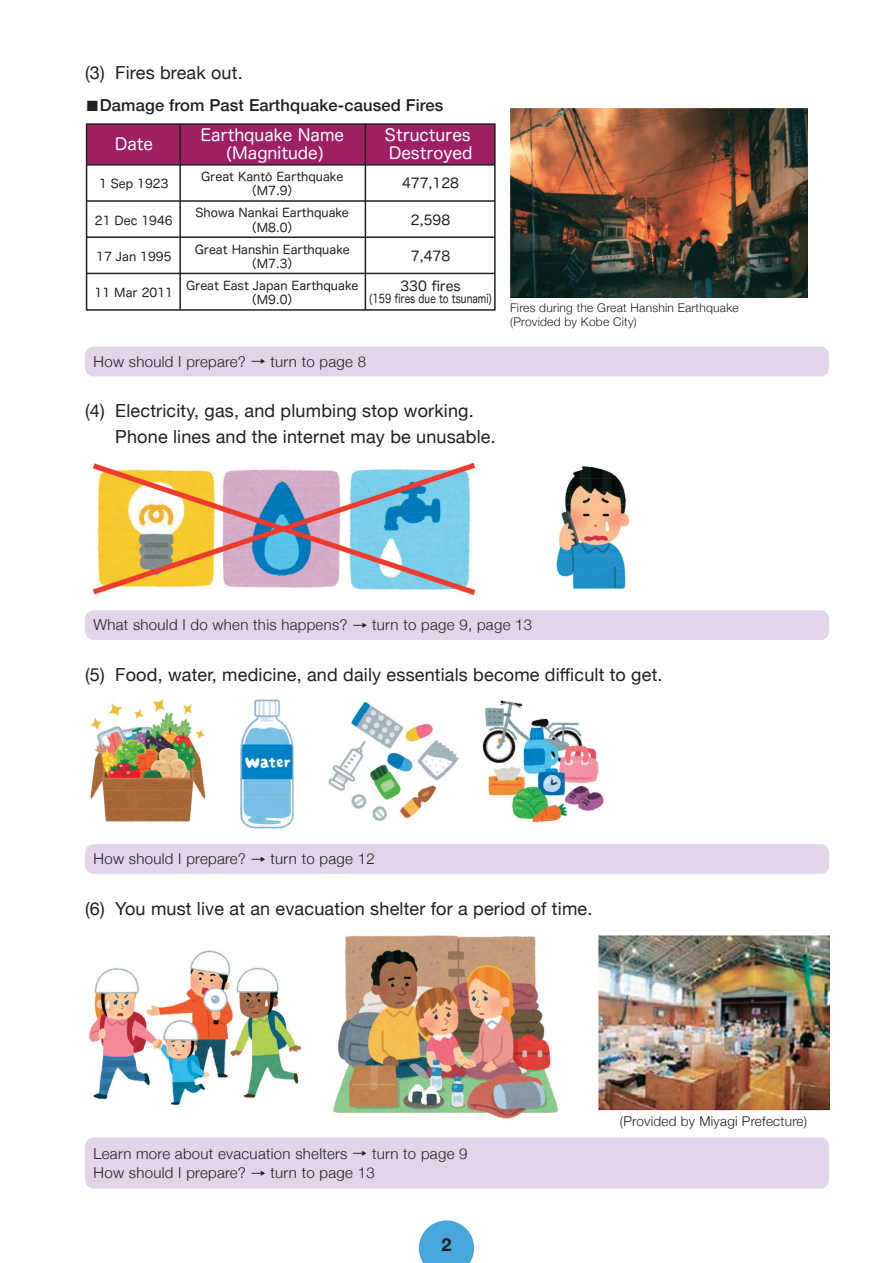
<style>
.page{position:relative;width:893px;height:1263px;background:#fff}
.page>*{position:absolute;margin:0;border:0;box-sizing:border-box;transform-origin:0 0}
.小見出し{font:18px/25.5px "Helvetica Neue";letter-spacing:.01em;color:#231f20}
.t1{font:700 18px "Helvetica Neue LT Pro";color:#231f20}
.t2{font:16.5px/18px "Hira Maru Pro W4";color:#fff;text-align:center}
.ア_イ_小見出し{font:500 16.5px "Helvetica Neue";letter-spacing:.01em;color:#231f20}
.どうすればいい{font:300 15px "Helvetica Neue";letter-spacing:.02em;color:#231f20}
.キャプション{font:300 13.5px "Helvetica Neue";letter-spacing:.02em;color:#231f20}
.t3{font:13.5px "Hira Maru Pro W4";color:#231f20}
.t4{font:12px/14.4px "Hira Maru Pro W4";color:#231f20;text-align:center}
.キャプション-2{font:300 12px "Helvetica Neue";letter-spacing:.02em;color:#231f20}
.t5{font:12px "Hira Maru Pro W4";color:#231f20;scale:.8 1}
.s1{font-family:"Shin Go Pro"}
</style>
<div class="page">
<div style="left:85px;top:1137px;width:744px;height:51px;background:#e0d5e9;border-radius:9px"></div>
<div style="left:85px;top:347px;width:744px;height:29px;background:#e0d5e9;border-radius:9px"></div>
<div style="left:85px;top:610px;width:744px;height:30px;background:#e0d5e9;border-radius:9px"></div>
<div style="left:85px;top:844px;width:744px;height:30px;background:#e0d5e9;border-radius:9px"></div>
<div style="left:87px;top:124px;width:408px;height:41px;background:#9e1f62"></div>
<div style="left:86px;top:123px;width:410px;height:188px;border:2px solid #231f20"></div>
<hr style="left:87px;top:273px;width:408px;height:1px;background:#231f20">
<hr style="left:87px;top:236px;width:408px;height:2px;background:#231f20">
<hr style="left:87px;top:200px;width:408px;height:2px;background:#231f20">
<hr style="left:87px;top:164px;width:408px;height:2px;background:#231f20">
<hr style="left:179px;top:124px;width:2px;height:186px;background:#231f20">
<hr style="left:365px;top:124px;width:1px;height:186px;background:#231f20">
<img style="left:510px;top:108px;width:298px;height:190px">
<img style="left:92px;top:462px;width:538px;height:133px">
<img style="left:90px;top:698px;width:514px;height:131px">
<img style="left:89px;top:935px;width:740px;height:184px">
<svg style="left:419px;top:1220px;width:55px;height:43px;background:#66b4e1"></svg>
<p class="小見出し" style="left:85px;top:61px;width:159px">(3) Fires break out.</p>
<p class="ア_イ_小見出し" style="left:85px;top:91px;width:360px">■Damage from Past Earthquake-caused Fires</p>
<p class="t2" style="left:115px;top:134px;width:40px">Date</p>
<p class="t4" style="left:99px;top:175px;width:71px">1 Sep 1923</p>
<p class="t4" style="left:95px;top:212px;width:79px">21 Dec 1946</p>
<p class="t4" style="left:96px;top:249px;width:77px">17 Jan 1995</p>
<p class="t4" style="left:95px;top:285px;width:80px">11 Mar 2011</p>
<p class="t2" style="left:200px;top:125px;width:145px">Earthquake Name (Magnitude)</p>
<p class="t2" style="left:385px;top:125px;width:89px;text-align:left">Structures<br>Destroyed</p>
<p class="t4" style="left:201px;top:168px;width:144px">Great Kantō Earthquake（M7.9）</p>
<p class="t4" style="left:196px;top:205px;width:155px">Showa Nankai Earthquake（M8.0）</p>
<p class="t4" style="left:195px;top:241px;width:156px">Great Hanshin Earthquake（M7.3）</p>
<p class="t4" style="left:186px;top:277px;width:174px">Great East Japan Earthquake（M9.0）</p>
<p class="t3" style="left:402px;top:171px;width:58px">477,128</p>
<p class="t3" style="left:411px;top:208px;width:41px">2,598</p>
<p class="t3" style="left:411px;top:245px;width:41px">7,478</p>
<p class="t3" style="left:400px;top:274px;width:62px">330 fires</p>
<p class="t5" style="left:369px;top:288px;width:155px">(159 fires due to tsunami)</p>
<p class="どうすればいい" style="left:94px;top:349px;width:274px">How should I prepare? <span class="s1">→</span> turn to page 8</p>
<p class="小見出し" style="left:115px;top:399px;width:382px;text-indent:-30px">(4) Electricity, gas, and plumbing stop working.<br>Phone lines and the internet may be unusable.</p>
<p class="キャプション-2" style="left:510px;top:298px;width:230px">Fires during the Great Hanshin Earthquake</p>
<p class="キャプション-2" style="left:510px;top:312px;width:128px">(Provided by Kobe City)</p>
<p class="どうすればいい" style="left:94px;top:613px;width:440px">What should I do when this happens? <span class="s1">→</span> turn to page 9, page 13</p>
<p class="小見出し" style="left:85px;top:663px;width:579px">(5) Food, water, medicine, and daily essentials become difficult to get.</p>
<p class="どうすればいい" style="left:94px;top:847px;width:283px">How should I prepare? <span class="s1">→</span> turn to page 12</p>
<p class="小見出し" style="left:85px;top:897px;width:509px">(6) You must live at an evacuation shelter for a period of time.</p>
<p class="どうすればいい" style="left:94px;top:1141px;width:376px">Learn more about evacuation shelters <span class="s1">→</span> turn to page 9</p>
<p class="どうすればいい" style="left:94px;top:1161px;width:283px">How should I prepare? <span class="s1">→</span> turn to page 13</p>
<p class="t1" style="left:441px;top:1233px;width:12px">2</p>
<p class="キャプション" style="left:620px;top:1110px;width:189px">(Provided by Miyagi Prefecture)</p>
</div>
